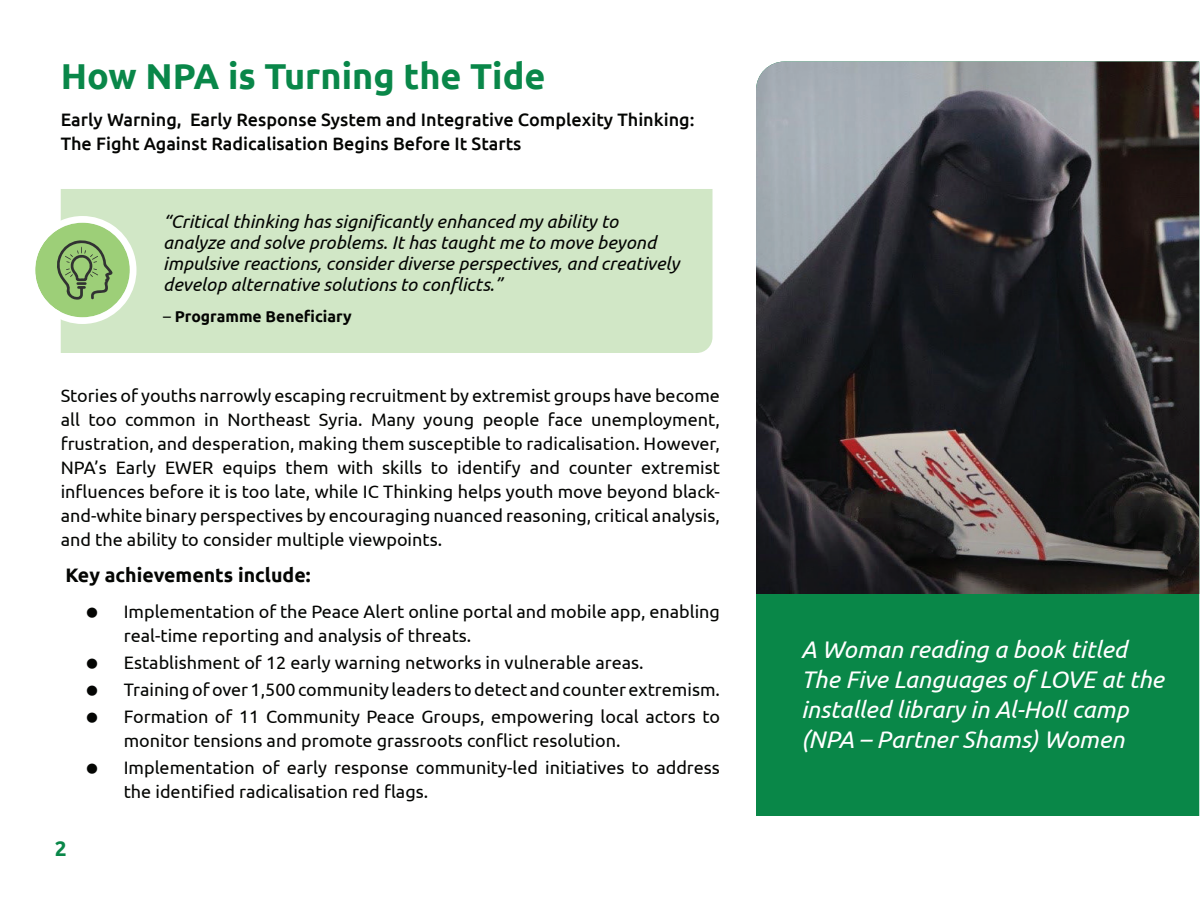
<style>
.page{position:relative;width:1200px;height:900px;background:#fff}
.page>*{position:absolute;margin:0;border:0;box-sizing:border-box;transform-origin:0 0}
.t1{font:700 36px "Ubuntu";color:#098749}
.t2{font:italic 24px/30px "Ubuntu";color:#fff}
.t3{font:700 21px "Ubuntu";color:#098749}
.t4{font:700 19.5px "Ubuntu";color:#040503}
.t5{font:italic 18.3px/21px "Ubuntu";color:#040503}
.t6{font:18px/24px "Ubuntu";color:#040503}
.t7{font:500 18px/24px "Ubuntu";color:#040503}
.t8{font:700 15.75px "Ubuntu";color:#040503}
.s1{font-weight:400}
</style>
<div class="page">
<div style="left:61px;top:189px;width:651px;height:164px;background:#d1e7c6"></div>
<div style="left:756px;top:594px;width:443px;height:222px;background:#098748"></div>
<img style="left:756px;top:62px;width:443px;height:532px">
<svg style="left:35px;top:216px;width:102px;height:108px"></svg>
<h1 class="t1" style="left:61px;top:54px;width:486px">How NPA is Turning the Tide</h1>
<p class="t7" style="left:61px;top:107px;width:635px">Early Warning, Early Response System and Integrative Complexity Thinking:<br>The Fight Against Radicalisation Begins Before It Starts</p>
<p class="t5" style="left:163px;top:210px;width:517px">“Critical thinking has significantly enhanced my ability to analyze and solve problems. It has taught me to move beyond impulsive reactions, consider diverse perspectives, and creatively develop alternative solutions to conflicts.”</p>
<p class="t8" style="left:163px;top:307px;width:190px"><span class="s1">–</span> Programme Beneficiary</p>
<p class="t6" style="left:61px;top:383px;width:661px;text-align:justify">Stories of youths narrowly escaping recruitment by extremist groups have become all too common in Northeast Syria. Many young people face unemployment, frustration, and desperation, making them susceptible to radicalisation. However, NPA’s Early EWER equips them with skills to identify and counter extremist influences before it is too late, while IC Thinking helps youth move beyond black&shy;and-white binary perspectives by encouraging nuanced reasoning, critical analysis, and the ability to consider multiple viewpoints.</p>
<p class="t4" style="left:65px;top:563px;width:247px">Key achievements include:</p>
<p class="t6" style="left:124px;top:599px;width:598px">Implementation of the Peace Alert online portal and mobile app, enabling real-time reporting and analysis of threats.</p>
<p class="t6" style="left:124px;top:649px;width:598px;line-height:27px">Establishment of 12 early warning networks in vulnerable areas.<br>Training of over 1,500 community leaders to detect and counter extremism.<br>Formation of 11 Community Peace Groups, empowering local actors to</p>
<p class="t6" style="left:124px;top:727px;width:598px;line-height:27px">monitor tensions and promote grassroots conflict resolution.<br>Implementation of early response community-led initiatives to address</p>
<p class="t6" style="left:124px;top:779px;width:306px">the identified radicalisation red flags.</p>
<p class="t3" style="left:55px;top:835px;width:13px">2</p>
<h2 class="t2" style="left:801px;top:633px;width:365px">A Woman reading a book titled<br>The Five Languages of LOVE at the installed library in Al-Holl camp (NPA – Partner Shams) Women</h2>
</div>
